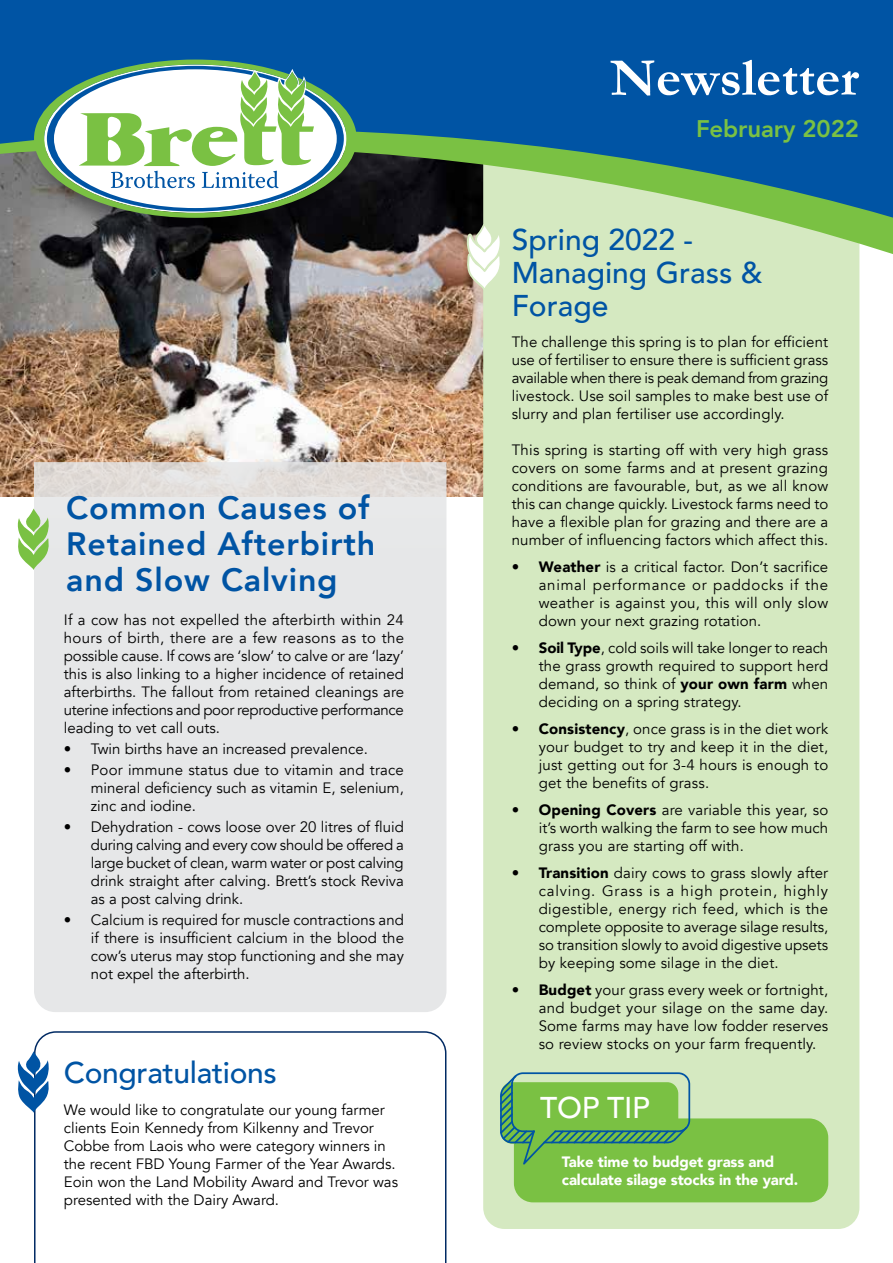
<style>
.page{position:relative;width:893px;height:1263px;background:#fff}
.page>*{position:absolute;margin:0;border:0;box-sizing:border-box;transform-origin:0 0}
.t1{font:700 54px "Garamond";color:#fff}
.t2{font:800 32.25px/36px "Avenir";letter-spacing:.025em;color:#0054a4}
.t3{font:500 30px/33px "Avenir";color:#0054a4}
.t4{font:500 30px "Avenir";letter-spacing:-.01em;color:#fff}
.t5{font:800 24px "Avenir";letter-spacing:-.005em;color:#7ac143}
.t6{font:15px/18px "Avenir";color:#000;text-align:justify}
.t7{font:900 15px/18px "Avenir";letter-spacing:-.01em;color:#fff}
.s1{font-weight:900}
</style>
<div class="page">
<img style="left:0;top:265px;width:483px;height:231px">
<div style="left:483px;top:265px;width:376px;height:964px;background:#d5e9c1"></div>
<div style="left:514px;top:1118px;width:314px;height:84px;background:#7ac143;border-radius:19px"></div>
<div style="left:34px;top:462px;width:412px;height:550px;background:#e6e7e8"></div>
<svg style="left:0;top:0;width:893px;height:265px;background:#326d8e"></svg>
<svg style="left:34px;top:60px;width:323px;height:158px;background:#3b6a67"></svg>
<svg style="left:47px;top:66px;width:297px;height:145px"></svg>
<svg style="left:17px;top:508px;width:34px;height:62px"></svg>
<svg style="left:463px;top:223px;width:43px;height:68px"></svg>
<svg style="left:34px;top:1031px;width:413px;height:232px"></svg>
<svg style="left:500px;top:1072px;width:190px;height:92px"></svg>
<svg style="left:17px;top:1051px;width:34px;height:62px"></svg>
<h1 class="t1" style="left:610px;top:46px;width:250px">Newsletter</h1>
<h3 class="t5" style="left:696px;top:110px;width:164px">February 2022</h3>
<h2 class="t2" style="left:66px;top:490px;width:311px">Common Causes of<br>Retained Afterbirth and Slow Calving</h2>
<p class="t6" style="left:64px;top:611px;width:342px">If a cow has not expelled the afterbirth within 24 hours of birth, there are a few reasons as to the possible cause. If cows are ‘slow’ to calve or are ‘lazy’ this is also linking to a higher incidence of retained afterbirths. The fallout from retained cleanings are uterine infections and poor reproductive performance leading to vet call outs.</p>
<p class="t6" style="left:64px;top:740px;width:305px">• Twin births have an increased prevalence.</p>
<p class="t6" style="left:91px;top:761px;width:315px;text-indent:-27px">• Poor immune status due to vitamin and trace mineral deficiency such as vitamin E, selenium, zinc and iodine.</p>
<p class="t6" style="left:91px;top:818px;width:315px;text-indent:-27px">• Dehydration - cows loose over 20 litres of fluid during calving and every cow should be offered a large bucket of clean, warm water or post calving drink straight after calving. Brett’s stock Reviva as a post calving drink.</p>
<p class="t6" style="left:91px;top:911px;width:315px;text-indent:-27px">• Calcium is required for muscle contractions and if there is insufficient calcium in the blood the cow’s uterus may stop functioning and she may not expel the afterbirth.</p>
<h3 class="t3" style="left:64px;top:1055px;width:215px">Congratulations</h3>
<h3 class="t3" style="left:512px;top:221px;width:252px">Spring 2022 -<br>Managing Grass &amp;<br>Forage</h3>
<p class="t6" style="left:512px;top:333px;width:318px">The challenge this spring is to plan for efficient use of fertiliser to ensure there is sufficient grass available when there is peak demand from grazing livestock. Use soil samples to make best use of slurry and plan fertiliser use accordingly.</p>
<p class="t6" style="left:512px;top:441px;width:318px">This spring is starting off with very high grass covers on some farms and at present grazing conditions are favourable, but, as we all know this can change quickly. Livestock farms need to have a flexible plan for grazing and there are a number of influencing factors which affect this.</p>
<p class="t6" style="left:539px;top:558px;width:291px;text-indent:-27px"><span class="s1">• Weather</span> is a critical factor. Don’t sacrifice animal performance or paddocks if the weather is against you, this will only slow down your next grazing rotation.</p>
<p class="t6" style="left:539px;top:639px;width:291px;text-indent:-27px"><span class="s1">• Soil Type</span>, cold soils will take longer to reach the grass growth required to support herd demand, so think of <span class="s1">your own farm</span> when deciding on a spring strategy.</p>
<p class="t6" style="left:539px;top:720px;width:291px;text-indent:-27px"><span class="s1">• Consistency</span>, once grass is in the diet work your budget to try and keep it in the diet, just getting out for 3-4 hours is enough to get the benefits of grass.</p>
<p class="t6" style="left:539px;top:801px;width:291px;text-indent:-27px"><span class="s1">• Opening Covers</span> are variable this year, so it’s worth walking the farm to see how much grass you are starting off with.</p>
<p class="t6" style="left:539px;top:864px;width:291px;text-indent:-27px"><span class="s1">• Transition</span> dairy cows to grass slowly after calving. Grass is a high protein, highly digestible, energy rich feed, which is the complete opposite to average silage results, so transition slowly to avoid digestive upsets by keeping some silage in the diet.</p>
<p class="t6" style="left:539px;top:981px;width:291px;text-indent:-27px"><span class="s1">• Budget</span> your grass every week or fortnight, and budget your silage on the same day.<br>Some farms may have low fodder reserves so review stocks on your farm frequently.</p>
<p class="t6" style="left:64px;top:1101px;width:336px;text-align:left">We would like to congratulate our young farmer clients Eoin Kennedy from Kilkenny and Trevor Cobbe from Laois who were category winners in the recent FBD Young Farmer of the Year Awards.<br>Eoin won the Land Mobility Award and Trevor was presented with the Dairy Award.</p>
<h3 class="t4" style="left:540px;top:1082px;width:111px">TOP TIP</h3>
<p class="t7" style="left:562px;top:1153px;width:238px">Take time to budget grass and calculate silage stocks in the yard.</p>
</div>
